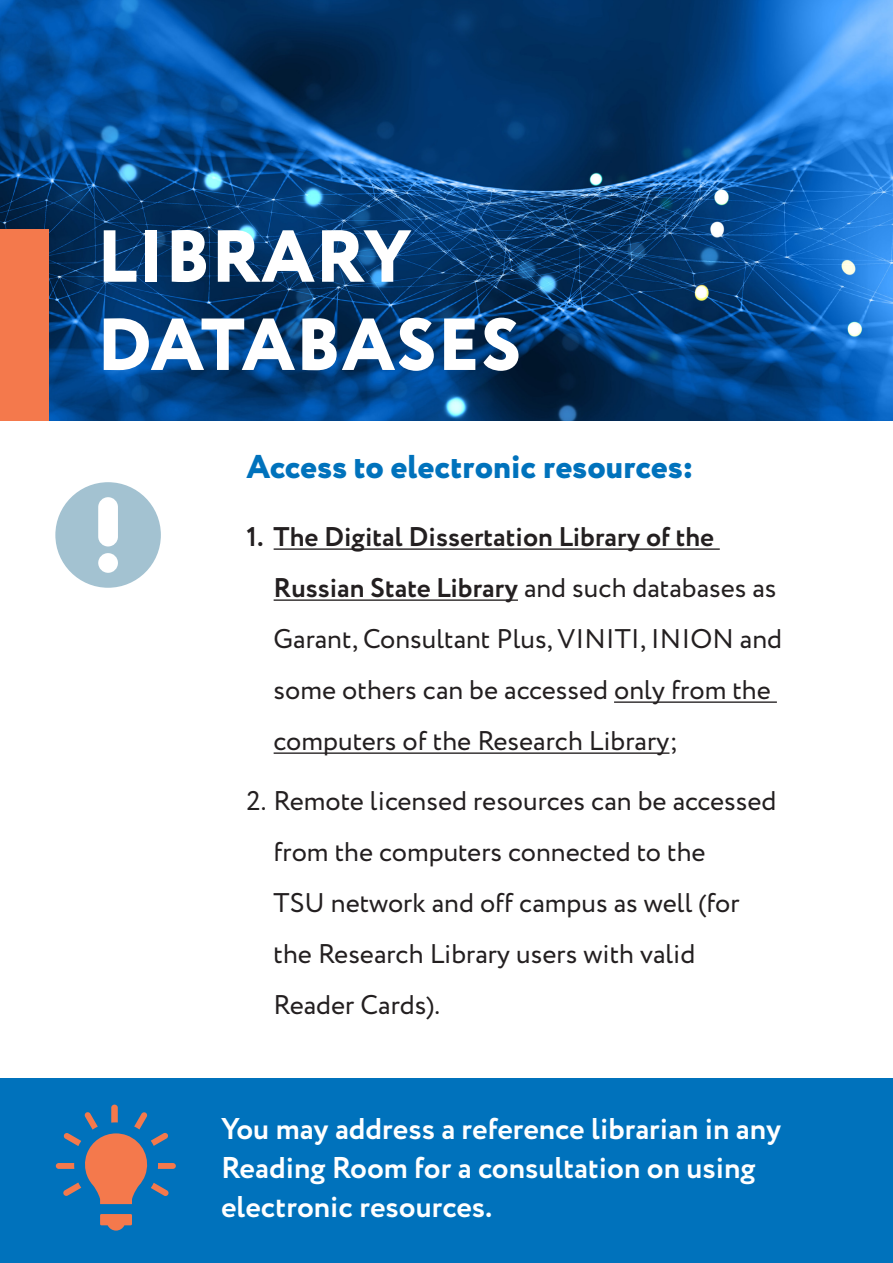
<style>
.page{position:relative;width:893px;height:1263px;background:#fff}
.page>*{position:absolute;margin:0;border:0;box-sizing:border-box;transform-origin:0 0}
.t1{font:800 73.5px/88.2px "Circe";letter-spacing:.01em;color:#fff}
.t2{font:800 33px "Circe";color:#0072bc}
.Text_Bold{font:700 30px/39px "Circe";color:#fff}
.t3{font:27px/51px "Circe";color:#231f20}
.s1{font-weight:700}
</style>
<div class="page">
<img style="left:0;top:0;width:893px;height:421px">
<div style="left:0;top:230px;width:49px;height:191px;background:#f4794c"></div>
<hr style="left:274px;top:548px;width:446px;height:2px;background:#231f20">
<hr style="left:274px;top:599px;width:244px;height:2px;background:#231f20">
<hr style="left:614px;top:701px;width:163px;height:2px;background:#231f20">
<hr style="left:274px;top:752px;width:395px;height:2px;background:#231f20">
<div style="left:0;top:1078px;width:893px;height:185px;background:#0072bc"></div>
<svg style="left:56px;top:1104px;width:120px;height:100px"></svg>
<svg style="left:100px;top:1214px;width:32px;height:16px"></svg>
<svg style="left:55px;top:482px;width:106px;height:106px"></svg>
<p class="t1" style="left:97px;top:217px;width:426px">LIBRARY<br>DATABASES</p>
<p class="t2" style="left:247px;top:445px;width:448px">Access to electronic resources:</p>
<p class="t3" style="left:274px;top:513px;width:510px;text-indent:-27px"><span class="s1">1. The Digital Dissertation Library of the Russian State Library</span> and such databases as Garant, Consultant Plus, VINITI, INION and some others can be accessed only from the computers of the Research Library;</p>
<p class="t3" style="left:274px;top:776px;width:504px;text-indent:-27px">2. Remote licensed resources can be accessed from the computers connected to the<br>TSU network and off campus as well (for the Research Library users with valid Reader Cards).</p>
<p class="Text_Bold" style="left:221px;top:1110px;width:562px">You may address a reference librarian in any<br>Reading Room for a consultation on using electronic resources.</p>
</div>
